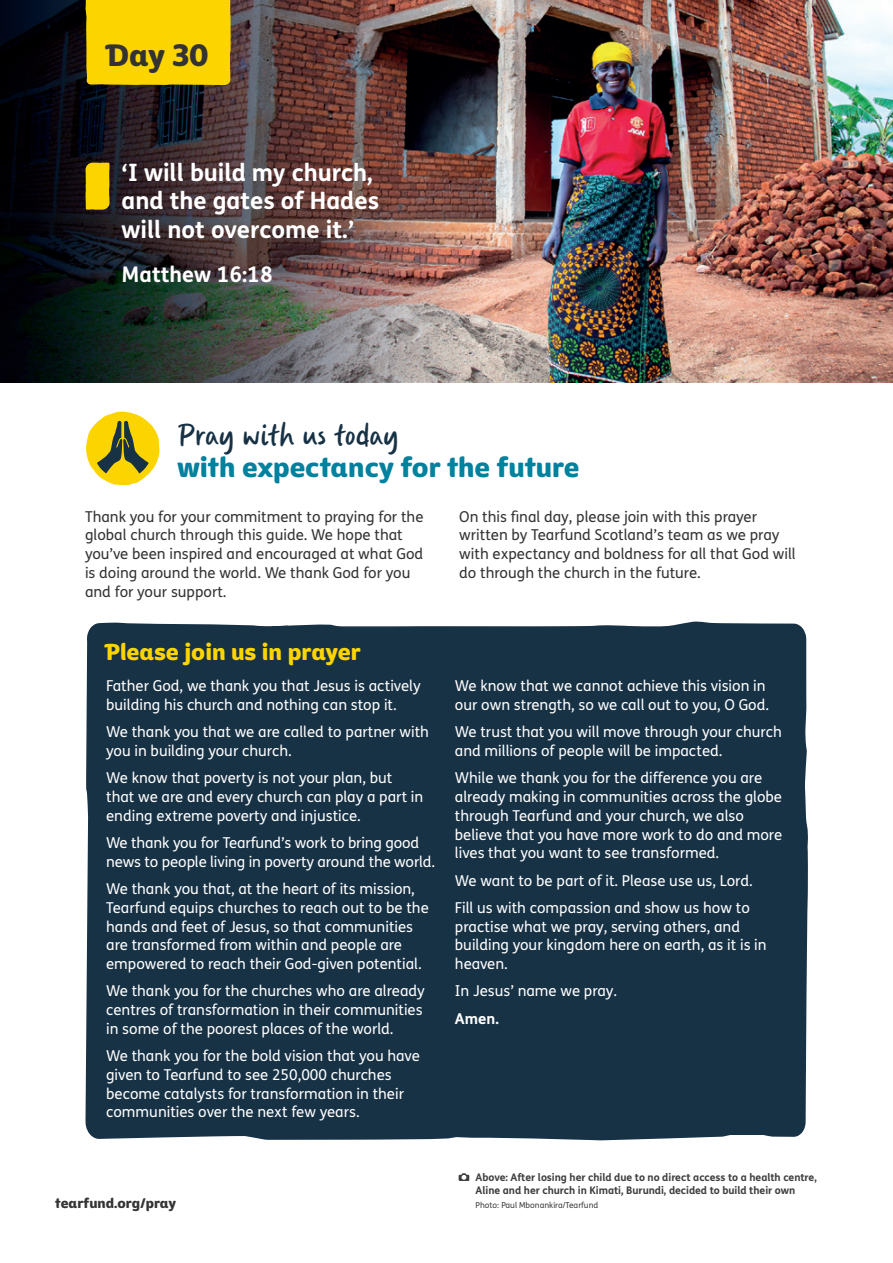
<style>
.page{position:relative;width:893px;height:1263px;background:#fff}
.page>*{position:absolute;margin:0;border:0;box-sizing:border-box;transform-origin:0 0}
.Main_Heading{font:34.5px "Gander";color:#173145}
.Intro_02{font:30px "Tearfund Sans";color:#333}
.Main_Heading-2{font:27px "Tearfund Sans";color:#00819e}
.t1{font:700 24px/28.8px "FS Me";color:#fff}
.t2{font:22.5px "Tearfund Sans";color:#fcd500}
.t3{font:700 21.6px "FS Me";color:#fff}
.Body_Copy{font:15px/18.8px "FS Me";color:#fff}
.Body_Copy-2{font:15px/18.8px "FS Me";color:#333}
.Body_Copy-3{font:700 15px "FS Me";color:#fff}
.t4{font:13.5px "Tearfund Sans";color:#333}
.t5{font:700 10.5px/12.6px "FS Me";letter-spacing:-.005em;color:#3e3e3f}
.t6{font:8.25px "FS Me";color:#3e3e3f}
</style>
<div class="page">
<div style="left:85px;top:621px;width:723px;height:520px;background:#173145"></div>
<img style="left:0;top:0;width:893px;height:383px">
<div style="left:85px;top:0;width:146px;height:85px;background:#fcd500"></div>
<svg style="left:86px;top:411px;width:74px;height:74px"></svg>
<svg style="left:85px;top:163px;width:25px;height:47px"></svg>
<svg style="left:459px;top:1173px;width:10px;height:8px"></svg>
<p class="Intro_02" style="left:107px;top:28px;width:103px">Day 30</p>
<p class="t1" style="left:122px;top:156px;width:259px">‘I will build my church, and the gates of Hades will not overcome it.’</p>
<p class="t3" style="left:122px;top:258px;width:153px">Matthew 16:18</p>
<p class="Main_Heading" style="left:177px;top:416px;width:223px">Pray with us today</p>
<p class="Main_Heading-2" style="left:177px;top:443px;width:404px">with expectancy for the future</p>
<p class="Body_Copy-2" style="left:85px;top:507px;width:340px">Thank you for your commitment to praying for the global church through this guide. We hope that you’ve been inspired and encouraged at what God is doing around the world. We thank God for you and for your support.</p>
<p class="Body_Copy-2" style="left:459px;top:507px;width:338px">On this final day, please join with this prayer written by Tearfund Scotland’s team as we pray with expectancy and boldness for all that God will do through the church in the future.</p>
<p class="t2" style="left:106px;top:631px;width:256px">Please join us in prayer</p>
<p class="Body_Copy" style="left:106px;top:676px;width:316px">Father God, we thank you that Jesus is actively building his church and nothing can stop it.</p>
<p class="Body_Copy" style="left:106px;top:722px;width:324px">We thank you that we are called to partner with you in building your church.</p>
<p class="Body_Copy" style="left:106px;top:768px;width:319px">We know that poverty is not your plan, but that we are and every church can play a part in ending extreme poverty and injustice.</p>
<p class="Body_Copy" style="left:106px;top:833px;width:330px">We thank you for Tearfund’s work to bring good news to people living in poverty around the world.</p>
<p class="Body_Copy" style="left:106px;top:879px;width:324px">We thank you that, at the heart of its mission, Tearfund equips churches to reach out to be the hands and feet of Jesus, so that communities are transformed from within and people are empowered to reach their God-given potential.</p>
<p class="Body_Copy" style="left:106px;top:981px;width:320px">We thank you for the churches who are already centres of transformation in their communities in some of the poorest places of the world.</p>
<p class="Body_Copy" style="left:106px;top:1046px;width:315px">We thank you for the bold vision that you have given to Tearfund to see 250,000 churches become catalysts for transformation in their communities over the next few years.</p>
<p class="Body_Copy" style="left:455px;top:676px;width:316px">We know that we cannot achieve this vision in our own strength, so we call out to you, O God.</p>
<p class="Body_Copy" style="left:455px;top:722px;width:328px">We trust that you will move through your church and millions of people will be impacted.</p>
<p class="Body_Copy" style="left:455px;top:768px;width:329px">While we thank you for the difference you are already making in communities across the globe through Tearfund and your church, we also believe that you have more work to do and more lives that you want to see transformed.</p>
<p class="Body_Copy" style="left:455px;top:870px;width:299px">We want to be part of it. Please use us, Lord.</p>
<p class="Body_Copy" style="left:455px;top:898px;width:313px">Fill us with compassion and show us how to practise what we pray, serving others, and building your kingdom here on earth, as it is in heaven.</p>
<p class="Body_Copy" style="left:455px;top:981px;width:164px">In Jesus’ name we pray.</p>
<p class="Body_Copy-3" style="left:455px;top:1006px;width:46px">Amen.</p>
<p class="t4" style="left:55px;top:1190px;width:122px">tearfund.org/pray</p>
<p class="t5" style="left:476px;top:1170px;width:343px">Above: After losing her child due to no direct access to a health centre,<br>Aline and her church in Kimati, Burundi, decided to build their own</p>
<p class="t6" style="left:476px;top:1199px;width:124px">Photo: Paul Mbonankira/Tearfund</p>
</div>
